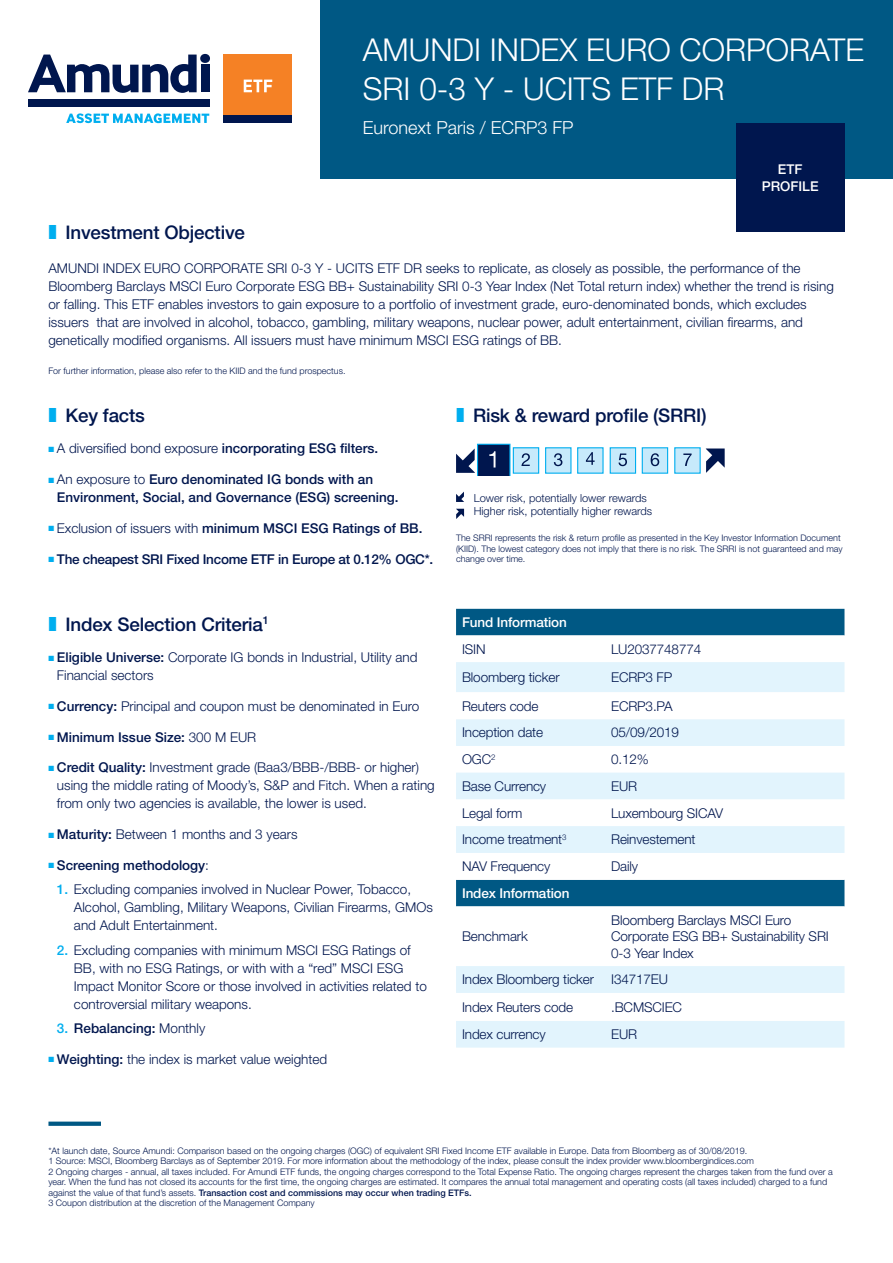
<style>
.page{position:relative;width:893px;height:1263px;background:#fff}
.page>*{position:absolute;margin:0;border:0;box-sizing:border-box;transform-origin:0 0}
.t1{font:300 31.5px/39px "Helvetica Neue LT Std";color:#fff}
.t2{font:500 18.75px "Helvetica Neue LT Std";letter-spacing:-.01em;color:#00164e}
.t3{font:300 18px "Helvetica Neue LT Std";color:#fff}
.t4{font:300 13.5px/18px "Helvetica Neue LT Std";color:#00164e}
.t5{font:500 13.5px/18px "Helvetica Neue LT Std";color:#00164e}
.t6{font:500 13.5px "Helvetica Neue LT Std";letter-spacing:-.02em;color:#00164e}
.t7{font:500 13.5px/16.5px "Helvetica Neue LT Std";letter-spacing:-.01em;color:#fff;text-align:center}
.t8{font:300 11.1px/13.4px "Helvetica Neue LT Std";color:#00164e}
.t9{font:300 9px/10.5px "Helvetica Neue LT Std";color:#00164e}
.s1{color:#00aeef}
.s2{font-weight:500}
.s3{font-weight:300}
.s4{font-weight:500;color:#00aeef}
</style>
<div class="page">
<div style="left:320px;top:0;width:573px;height:179px;background:#005884"></div>
<div style="left:28px;top:99px;width:181px;height:7px;background:#00164e"></div>
<svg style="left:28px;top:55px;width:169px;height:38px"></svg>
<div style="left:200px;top:54px;width:10px;height:9px;background:#00164e;border-radius:50%"></div>
<div style="left:201px;top:65px;width:8px;height:27px;background:#00164e"></div>
<svg style="left:66px;top:113px;width:143px;height:11px"></svg>
<div style="left:224px;top:55px;width:68px;height:68px;background:#f58125"></div>
<div style="left:224px;top:116px;width:68px;height:7px;background:#00164e"></div>
<svg style="left:244px;top:80px;width:28px;height:12px"></svg>
<div style="left:513px;top:448px;width:26px;height:25px;background:#c7eafb"></div>
<div style="left:513px;top:447px;width:26px;height:27px;border:1px solid #00aeef"></div>
<svg style="left:521px;top:453px;width:9px;height:13px"></svg>
<div style="left:642px;top:447px;width:26px;height:27px;background:#c7eafb;border:1px solid #00aeef"></div>
<svg style="left:651px;top:453px;width:8px;height:13px"></svg>
<div style="left:545px;top:447px;width:26px;height:27px;background:linear-gradient(to right,#c7eafb,#c7eafb)"></div>
<svg style="left:554px;top:453px;width:8px;height:13px"></svg>
<div style="left:610px;top:447px;width:26px;height:27px;background:#c7eafb;border:1px solid #00aeef"></div>
<svg style="left:618px;top:453px;width:9px;height:13px"></svg>
<svg style="left:674px;top:447px;width:27px;height:27px"></svg>
<svg style="left:683px;top:453px;width:9px;height:13px"></svg>
<svg style="left:577px;top:447px;width:27px;height:27px"></svg>
<svg style="left:586px;top:452px;width:9px;height:13px"></svg>
<svg style="left:706px;top:448px;width:19px;height:25px"></svg>
<svg style="left:456px;top:444px;width:54px;height:31px"></svg>
<svg style="left:456px;top:492px;width:8px;height:10px"></svg>
<svg style="left:456px;top:509px;width:8px;height:10px"></svg>
<div style="left:456px;top:609px;width:388px;height:26px;background:#005884"></div>
<svg style="left:456px;top:662px;width:388px;height:385px"></svg>
<div style="left:48px;top:1121px;width:53px;height:5px;background:#005884"></div>
<div style="left:736px;top:123px;width:108px;height:109px;background:#00164e"></div>
<h1 class="t1" style="left:363px;top:30px;width:503px">AMUNDI INDEX EURO CORPORATE<br>SRI 0-3 Y - UCITS ETF DR</h1>
<h3 class="t3" style="left:363px;top:117px;width:212px">Euronext Paris / ECRP3 FP</h3>
<h2 class="t2" style="left:48px;top:221px;width:198px"><span class="s1">❚</span> Investment Objective</h2>
<p class="t7" style="left:762px;top:161px;width:58px">ETF<br>PROFILE</p>
<p class="t4" style="left:48px;top:259px;width:787px">AMUNDI INDEX EURO CORPORATE SRI 0-3 Y - UCITS ETF DR seeks to replicate, as closely as possible, the performance of the Bloomberg Barclays MSCI Euro Corporate ESG BB+ Sustainability SRI 0-3 Year Index (Net Total return index) whether the trend is rising or falling. This ETF enables investors to gain exposure to a portfolio of investment grade, euro-denominated bonds, which excludes issuers that are involved in alcohol, tobacco, gambling, military weapons, nuclear power, adult entertainment, civilian firearms, and genetically modified organisms. All issuers must have minimum MSCI ESG ratings of BB.</p>
<p class="t9" style="left:48px;top:365px;width:299px">For further information, please also refer to the KIID and the fund prospectus.</p>
<h2 class="t2" style="left:48px;top:404px;width:98px"><span class="s1">❚</span> Key facts</h2>
<h2 class="t2" style="left:456px;top:404px;width:252px"><span class="s1">❚</span> Risk &amp; reward profile (SRRI)</h2>
<p class="t4" style="left:48px;top:439px;width:331px"><span class="s1">■</span> A diversified bond exposure <span class="s2">incorporating ESG filters.</span></p>
<p class="t5" style="left:57px;top:470px;width:343px;text-indent:-9px"><span class="s1">■</span> <span class="s3">An exposure to</span> Euro denominated IG bonds with an<br>Environment, Social, and Governance (ESG) screening.</p>
<p class="t5" style="left:48px;top:519px;width:376px"><span class="s1">■</span> <span class="s3">Exclusion of issuers with</span> minimum MSCI ESG Ratings of BB.</p>
<p class="t6" style="left:48px;top:551px;width:386px"><span class="s1">■</span> The cheapest SRI Fixed Income ETF in Europe at 0.12% OGC*.</p>
<h2 class="t2" style="left:48px;top:613px;width:222px"><span class="s1">❚</span> Index Selection Criteria<sup>1</sup></h2>
<p class="t4" style="left:57px;top:648px;width:362px;text-indent:-9px"><span class="s1">■</span> <span class="s2">Eligible Universe:</span> Corporate IG bonds in Industrial, Utility and<br>Financial sectors</p>
<p class="t4" style="left:48px;top:697px;width:372px"><span class="s1">■</span> <span class="s2">Currency:</span> Principal and coupon must be denominated in Euro</p>
<p class="t5" style="left:48px;top:728px;width:209px"><span class="s1">■</span> Minimum Issue Size: <span class="s3">300 M EUR</span></p>
<p class="t4" style="left:57px;top:758px;width:379px;text-indent:-9px"><span class="s1">■</span> <span class="s2">Credit Quality:</span> Investment grade (Baa3/BBB-/BBB- or higher) using the middle rating of Moody’s, S&amp;P and Fitch. When a rating from only two agencies is available, the lower is used.</p>
<p class="t4" style="left:48px;top:825px;width:251px"><span class="s1">■</span> <span class="s2">Maturity:</span> Between 1 months and 3 years</p>
<p class="t5" style="left:48px;top:856px;width:162px"><span class="s1">■</span> Screening methodology<span class="s3">:</span></p>
<p class="t4" style="left:74px;top:880px;width:360px;text-indent:-17px"><span class="s4">1.</span> Excluding companies involved in Nuclear Power, Tobacco,<br>Alcohol, Gambling, Military Weapons, Civilian Firearms, GMOs and Adult Entertainment.</p>
<p class="t4" style="left:74px;top:940px;width:354px;text-indent:-17px"><span class="s4">2.</span> Excluding companies with minimum MSCI ESG Ratings of BB, with no ESG Ratings, or with with a “red” MSCI ESG Impact Monitor Score or those involved in activities related to controversial military weapons.</p>
<p class="t5" style="left:57px;top:1019px;width:150px"><span class="s1">3.</span> Rebalancing: <span class="s3">Monthly</span></p>
<p class="t4" style="left:48px;top:1050px;width:280px"><span class="s1">■</span> <span class="s2">Weighting:</span> the index is market value weighted</p>
<p class="t8" style="left:474px;top:491px;width:180px">Lower risk, potentially lower rewards<br>Higher risk, potentially higher rewards</p>
<p class="t9" style="left:456px;top:533px;width:388px">The SRRI represents the risk &amp; return profile as presented in the Key Investor Information Document (KIID). The lowest category does not imply that there is no risk. The SRRI is not guaranteed and may change over time.</p>
<p class="t7" style="left:462px;top:614px;width:106px">Fund Information</p>
<p class="t4" style="left:462px;top:639px;width:25px">ISIN</p>
<p class="t4" style="left:611px;top:639px;width:92px">LU2037748774</p>
<p class="t4" style="left:462px;top:668px;width:99px">Bloomberg ticker</p>
<p class="t4" style="left:611px;top:668px;width:63px">ECRP3 FP</p>
<p class="t4" style="left:462px;top:696px;width:78px">Reuters code</p>
<p class="t4" style="left:611px;top:696px;width:63px">ECRP3.PA</p>
<p class="t4" style="left:462px;top:723px;width:83px">Inception date</p>
<p class="t4" style="left:611px;top:723px;width:69px">05/09/2019</p>
<p class="t4" style="left:462px;top:750px;width:35px">OGC<sup>2</sup></p>
<p class="t4" style="left:611px;top:750px;width:39px">0.12%</p>
<p class="t4" style="left:462px;top:777px;width:86px">Base Currency</p>
<p class="t4" style="left:611px;top:777px;width:27px">EUR</p>
<p class="t4" style="left:462px;top:803px;width:62px">Legal form</p>
<p class="t4" style="left:611px;top:803px;width:114px">Luxembourg SICAV</p>
<p class="t4" style="left:462px;top:830px;width:106px">Income treatment<sup>3</sup></p>
<p class="t4" style="left:611px;top:830px;width:86px">Reinvestement</p>
<p class="t4" style="left:462px;top:857px;width:90px">NAV Frequency</p>
<p class="t4" style="left:611px;top:857px;width:28px">Daily</p>
<p class="t7" style="left:462px;top:885px;width:109px">Index Information</p>
<p class="t4" style="left:462px;top:927px;width:67px">Benchmark</p>
<p class="t4" style="left:611px;top:911px;width:219px;line-height:16.5px">Bloomberg Barclays MSCI Euro<br>Corporate ESG BB+ Sustainability SRI<br>0-3 Year Index</p>
<p class="t4" style="left:462px;top:970px;width:133px">Index Bloomberg ticker</p>
<p class="t4" style="left:611px;top:970px;width:58px">I34717EU</p>
<p class="t4" style="left:462px;top:998px;width:112px">Index Reuters code</p>
<p class="t4" style="left:611px;top:998px;width:72px">.BCMSCIEC</p>
<p class="t4" style="left:462px;top:1025px;width:85px">Index currency</p>
<p class="t4" style="left:611px;top:1025px;width:27px">EUR</p>
<p class="t9" style="left:48px;top:1145px;width:786px">*At launch date, Source Amundi: Comparison based on the ongoing charges (OGC) of equivalent SRI Fixed Income ETF available in Europe. Data from Bloomberg as of 30/08/2019.<br>1 Source: MSCI, Bloomberg Barclays as of September 2019. For more information about the methodology of the index, please consult the index provider www.bloombergindices.com<br>2 Ongoing charges - annual, all taxes included. For Amundi ETF funds, the ongoing charges correspond to the Total Expense Ratio. The ongoing charges represent the charges taken from the fund over a year. When the fund has not closed its accounts for the first time, the ongoing charges are estimated. It compares the annual total management and operating costs (all taxes included) charged to a fund against the value of that fund’s assets. <span class="s2">Transaction cost and commissions may occur when trading ETFs.<br></span>3 Coupon distribution at the discretion of the Management Company</p>
</div>
